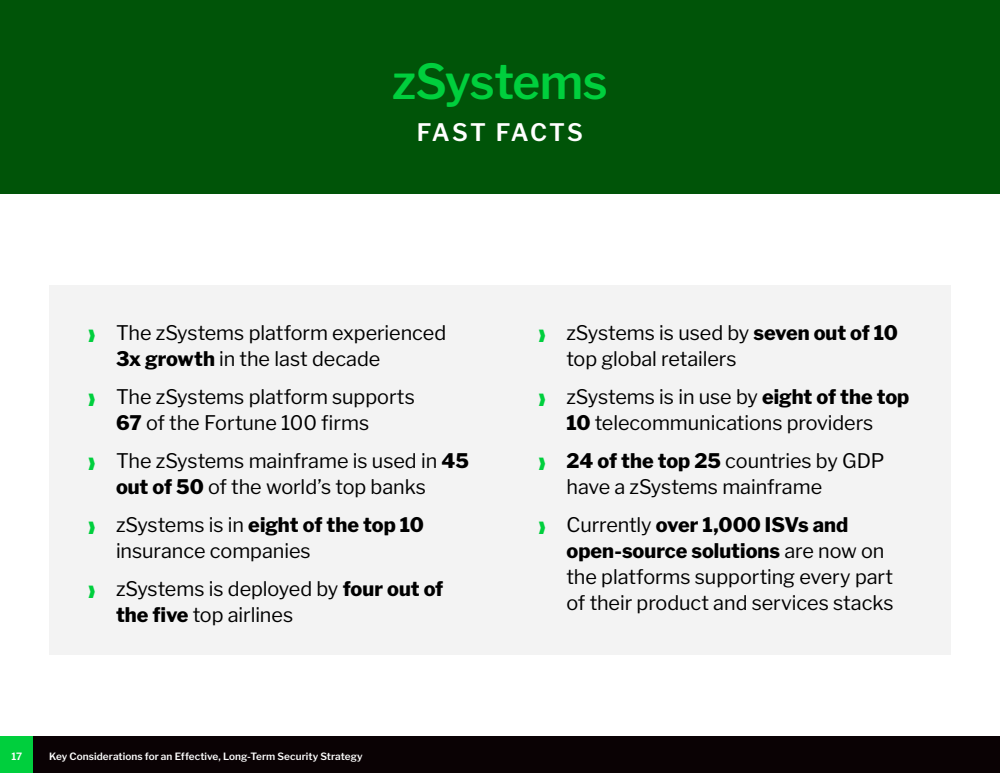
<style>
.page{position:relative;width:1000px;height:773px;background:#fff}
.page>*{position:absolute;margin:0;border:0;box-sizing:border-box;transform-origin:0 0}
.Sidebar_Headline{font:600 48px "Libre Franklin";letter-spacing:-.01em;color:#00cf3d}
.Section_dek{font:600 24px "Libre Franklin";letter-spacing:.085em;color:#fff}
.t1{font:20px/26px "Libre Franklin";letter-spacing:-.005em;color:#000}
.t2{font:600 10px "Libre Franklin";letter-spacing:.005em;color:#fff}
.s1{color:#00cf3d}
.s2{font-weight:800}
</style>
<div class="page">
<div style="left:49px;top:286px;width:902px;height:369px;background:#f3f3f3"></div>
<div style="left:0;top:0;width:1000px;height:194px;background:#005408"></div>
<div style="left:33px;top:737px;width:967px;height:36px;background:#0a0204"></div>
<div style="left:0;top:737px;width:33px;height:36px;background:#00cf3d"></div>
<p class="Sidebar_Headline" style="left:392px;top:53px;width:217px">zSystems</p>
<p class="Section_dek" style="left:417px;top:118px;width:168px">FAST FACTS</p>
<p class="t1" style="left:116px;top:320px;width:332px;text-indent:-28px"><span class="s1">❱</span> The zSystems platform experienced<br><span class="s2">3x growth</span> in the last decade</p>
<p class="t1" style="left:116px;top:384px;width:300px;text-indent:-28px"><span class="s1">❱</span> The zSystems platform supports<br><span class="s2">67</span> of the Fortune 100 firms</p>
<p class="t1" style="left:116px;top:448px;width:354px;text-indent:-28px"><span class="s1">❱</span> The zSystems mainframe is used in <span class="s2">45 out of 50</span> of the world’s top banks</p>
<p class="t1" style="left:116px;top:512px;width:309px;text-indent:-28px"><span class="s1">❱</span> zSystems is in <span class="s2">eight of the top 10 </span>insurance companies</p>
<p class="t1" style="left:116px;top:576px;width:329px;text-indent:-28px"><span class="s1">❱</span> zSystems is deployed by <span class="s2">four out of the five</span> top airlines</p>
<p class="t2" style="left:12px;top:750px;width:12px">17</p>
<p class="t2" style="left:49px;top:750px;width:315px">Key Considerations for an Effective, Long-Term Security Strategy</p>
<p class="t1" style="left:566px;top:320px;width:333px;text-indent:-28px"><span class="s1">❱</span> zSystems is used by <span class="s2">seven out of 10 </span>top global retailers</p>
<p class="t1" style="left:538px;top:384px;width:372px;text-align:center"><span class="s1">❱</span> zSystems is in use by <span class="s2">eight of the top<br>10</span> telecommunications providers</p>
<p class="t1" style="left:566px;top:448px;width:320px;text-indent:-28px"><span class="s1">❱</span> <span class="s2">24 of the top 25</span> countries by GDP have a zSystems mainframe</p>
<p class="t1" style="left:566px;top:512px;width:329px;text-indent:-28px"><span class="s1">❱</span> Currently <span class="s2">over 1,000 ISVs and open-source solutions</span> are now on the platforms supporting every part of their product and services stacks</p>
</div>
